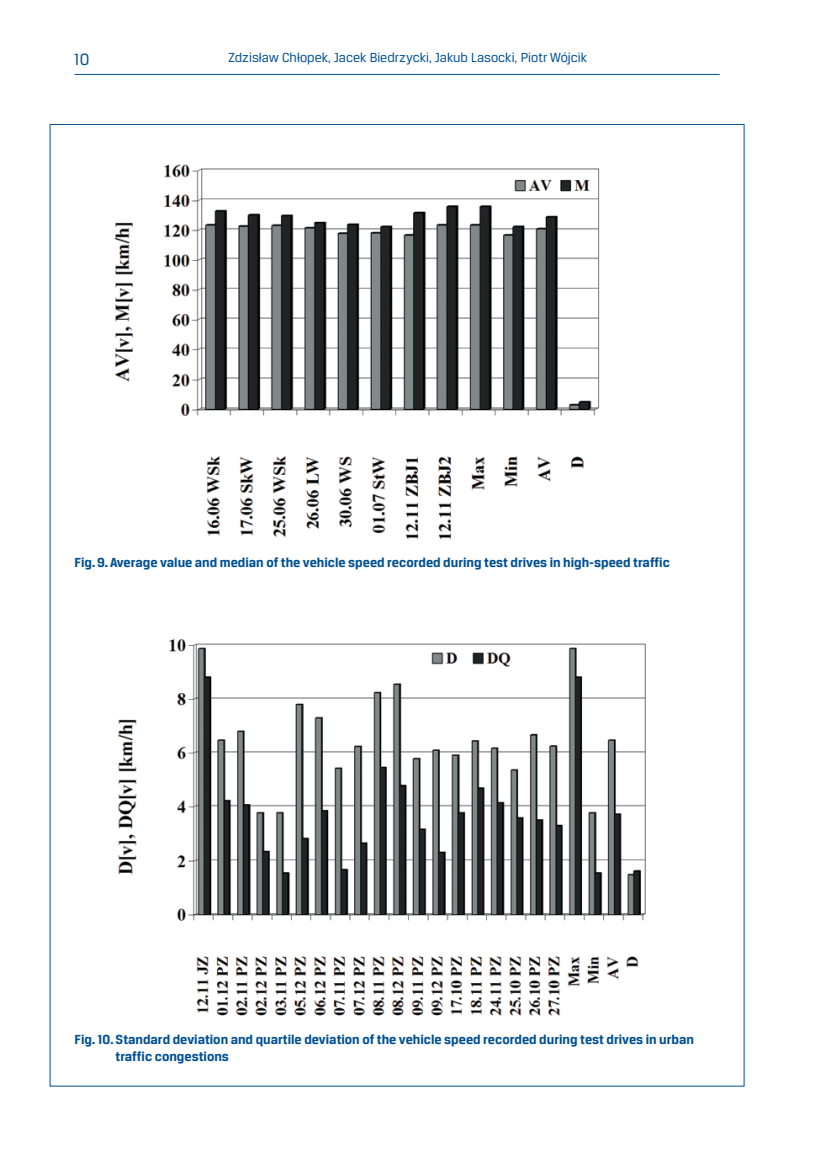
<style>
.page{position:relative;width:819px;height:1161px;background:#fff}
.page>*{position:absolute;margin:0;border:0;box-sizing:border-box;transform-origin:0 0}
.t1{font:17.5px "Breuer Text";color:#005091}
.podst_ang{font:700 14px/16.8px "Breuer Text";color:#005091}
.t2{font:14px "Breuer Text";color:#005091}
</style>
<div class="page">
<hr style="left:74px;top:74px;width:645px;height:1px;background:#005091">
<img style="left:114px;top:164px;width:486px;height:376px">
<img style="left:117px;top:639px;width:529px;height:377px">
<p class="t1" style="left:74px;top:50px;width:17px">10</p>
<p class="t2" style="left:228px;top:50px;width:360px">Zdzisław Chłopek, Jacek Biedrzycki, Jakub Lasocki, Piotr Wójcik</p>
<p class="podst_ang" style="left:75px;top:554px;width:597px">Fig. 9. Average value and median of the vehicle speed recorded during test drives in high-speed traffic</p>
<p class="podst_ang" style="left:115px;top:1030px;width:580px;text-indent:-41px">Fig. 10. Standard deviation and quartile deviation of the vehicle speed recorded during test drives in urban traffic congestions</p>
</div>
